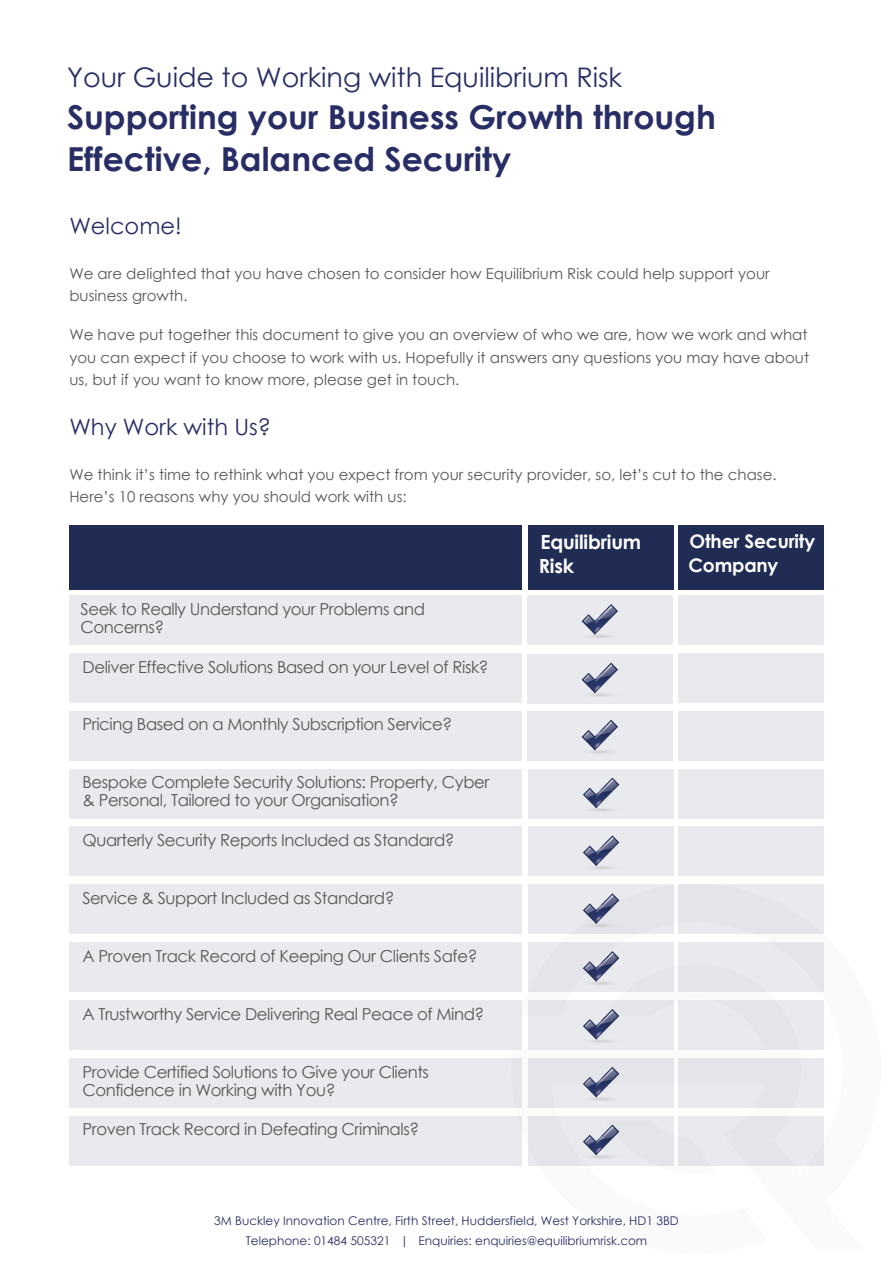
<style>
.page{position:relative;width:893px;height:1263px;background:#fff}
.page>*{position:absolute;margin:0;border:0;box-sizing:border-box;transform-origin:0 0}
.t1{font:700 33px/42px "Century Gothic";color:#282d65}
.t2{font:27px "Century Gothic";color:#282d65}
.t3{font:22.5px "Century Gothic";color:#282d65}
.t4{font:700 19.5px/24px "Century Gothic";letter-spacing:-.01em;color:#fff}
.t5{font:700 18.75px/24px "Century Gothic";letter-spacing:-.01em;color:#fff}
.t6{font:16.5px/18px "Century Gothic";letter-spacing:-.025em;color:#575756}
.t7{font:15px/22.5px "Century Gothic";color:#575756}
.t8{font:12px/19.5px "Century Gothic";color:#282d65;text-align:center}
</style>
<div class="page">
<div style="left:69px;top:525px;width:453px;height:65px;background:#212c55"></div>
<div style="left:69px;top:595px;width:453px;height:50px;background:#e9eaee"></div>
<div style="left:69px;top:653px;width:453px;height:50px;background:#e9eaee"></div>
<div style="left:69px;top:711px;width:453px;height:50px;background:#e9eaee"></div>
<div style="left:69px;top:769px;width:453px;height:49px;background:#e9eaee"></div>
<div style="left:69px;top:826px;width:453px;height:50px;background:#e9eaee"></div>
<div style="left:69px;top:884px;width:453px;height:50px;background:#e9eaee"></div>
<div style="left:69px;top:942px;width:453px;height:50px;background:#e9eaee"></div>
<div style="left:69px;top:1000px;width:453px;height:50px;background:#e9eaee"></div>
<div style="left:69px;top:1058px;width:453px;height:50px;background:#e9eaee"></div>
<div style="left:69px;top:1116px;width:453px;height:49px;background:#e9eaee"></div>
<div style="left:528px;top:525px;width:146px;height:65px;background:#212c55"></div>
<div style="left:527px;top:595px;width:146px;height:50px;background:#e9eaee"></div>
<div style="left:678px;top:525px;width:146px;height:65px;background:#212c55"></div>
<div style="left:678px;top:595px;width:146px;height:50px;background:#e9eaee"></div>
<div style="left:678px;top:653px;width:146px;height:50px;background:#e9eaee"></div>
<div style="left:678px;top:711px;width:146px;height:50px;background:#e9eaee"></div>
<div style="left:678px;top:769px;width:146px;height:49px;background:#e9eaee"></div>
<div style="left:678px;top:826px;width:146px;height:50px;background:#e9eaee"></div>
<div style="left:678px;top:884px;width:146px;height:50px;background:#e4e5e9"></div>
<div style="left:678px;top:942px;width:146px;height:50px;background:#e9eaee"></div>
<div style="left:678px;top:1000px;width:146px;height:50px;background:#e9eaee"></div>
<div style="left:678px;top:1058px;width:146px;height:50px;background:#e4e5e9"></div>
<div style="left:678px;top:1116px;width:146px;height:49px;background:#e9eaee"></div>
<svg style="left:578px;top:633px;width:43px;height:6px"></svg>
<svg style="left:581px;top:604px;width:37px;height:32px"></svg>
<div style="left:527px;top:654px;width:146px;height:49px;background:#e9eaee"></div>
<svg style="left:578px;top:691px;width:43px;height:7px"></svg>
<svg style="left:581px;top:663px;width:37px;height:31px"></svg>
<div style="left:527px;top:711px;width:146px;height:50px;background:#e9eaee"></div>
<svg style="left:578px;top:748px;width:43px;height:7px"></svg>
<svg style="left:581px;top:720px;width:37px;height:31px"></svg>
<div style="left:528px;top:769px;width:146px;height:49px;background:#e9eaee"></div>
<svg style="left:579px;top:806px;width:44px;height:6px"></svg>
<svg style="left:583px;top:778px;width:37px;height:31px"></svg>
<div style="left:528px;top:826px;width:146px;height:50px;background:#e9eaee"></div>
<svg style="left:579px;top:864px;width:44px;height:6px"></svg>
<svg style="left:583px;top:836px;width:37px;height:31px"></svg>
<div style="left:528px;top:884px;width:146px;height:50px;background:#e9eaee"></div>
<svg style="left:579px;top:922px;width:44px;height:6px"></svg>
<svg style="left:583px;top:893px;width:37px;height:32px"></svg>
<div style="left:528px;top:942px;width:146px;height:50px;background:#e7e8ec"></div>
<svg style="left:579px;top:980px;width:44px;height:6px"></svg>
<svg style="left:583px;top:951px;width:37px;height:32px"></svg>
<div style="left:528px;top:1000px;width:146px;height:50px;background:#e9eaee"></div>
<svg style="left:579px;top:1037px;width:44px;height:7px"></svg>
<svg style="left:583px;top:1009px;width:37px;height:31px"></svg>
<div style="left:528px;top:1058px;width:146px;height:50px;background:#e4e5e9"></div>
<svg style="left:579px;top:1095px;width:44px;height:7px"></svg>
<svg style="left:583px;top:1067px;width:37px;height:31px"></svg>
<div style="left:528px;top:1116px;width:146px;height:49px;background:#e4e5e9"></div>
<div style="left:579px;top:1153px;width:44px;height:6px;background:#e8e9ed;border-radius:50%"></div>
<svg style="left:583px;top:1124px;width:133px;height:42px"></svg>
<h2 class="t2" style="left:67px;top:58px;width:557px">Your Guide to Working with Equilibrium Risk</h2>
<h1 class="t1" style="left:67px;top:94px;width:650px">Supporting your Business Growth through<br>Effective, Balanced Security</h1>
<h3 class="t3" style="left:69px;top:210px;width:114px">Welcome!</h3>
<p class="t7" style="left:69px;top:262px;width:702px">We are delighted that you have chosen to consider how Equilibrium Risk could help support your business growth.</p>
<p class="t7" style="left:69px;top:323px;width:741px;text-align:justify">We have put together this document to give you an overview of who we are, how we work and what you can expect if you choose to work with us. Hopefully it answers any questions you may have about us, but if you want to know more, please get in touch.</p>
<h3 class="t3" style="left:69px;top:411px;width:203px">Why Work with Us?</h3>
<p class="t7" style="left:69px;top:463px;width:709px">We think it’s time to rethink what you expect from your security provider, so, let’s cut to the chase.<br>Here’s 10 reasons why you should work with us:</p>
<p class="t6" style="left:81px;top:599px;width:346px">Seek to Really Understand your Problems and<br>Concerns?</p>
<p class="t6" style="left:82px;top:657px;width:408px">Deliver Effective Solutions Based on your Level of Risk?</p>
<p class="t6" style="left:82px;top:715px;width:371px">Pricing Based on a Monthly Subscription Service?</p>
<p class="t6" style="left:82px;top:773px;width:408px">Bespoke Complete Security Solutions: Property, Cyber &amp; Personal, Tailored to your Organisation?</p>
<p class="t6" style="left:82px;top:831px;width:374px">Quarterly Security Reports Included as Standard?</p>
<p class="t6" style="left:82px;top:889px;width:314px">Service &amp; Support Included as Standard?</p>
<p class="t6" style="left:82px;top:946px;width:396px">A Proven Track Record of Keeping Our Clients Safe?</p>
<p class="t6" style="left:82px;top:1004px;width:403px">A Trustworthy Service Delivering Real Peace of Mind?</p>
<p class="t6" style="left:82px;top:1062px;width:348px">Provide Certified Solutions to Give your Clients<br>Confidence in Working with You?</p>
<p class="t6" style="left:82px;top:1120px;width:338px">Proven Track Record in Defeating Criminals?</p>
<p class="t4" style="left:539px;top:529px;width:104px">Equilibrium<br>Risk</p>
<p class="t5" style="left:688px;top:528px;width:128px">Other Security<br>Company</p>
<p class="t8" style="left:214px;top:1211px;width:466px">3M Buckley Innovation Centre, Firth Street, Huddersfield, West Yorkshire, HD1 3BD<br>Telephone: 01484 505321 | Enquiries: enquiries@equilibriumrisk.com</p>
</div>
